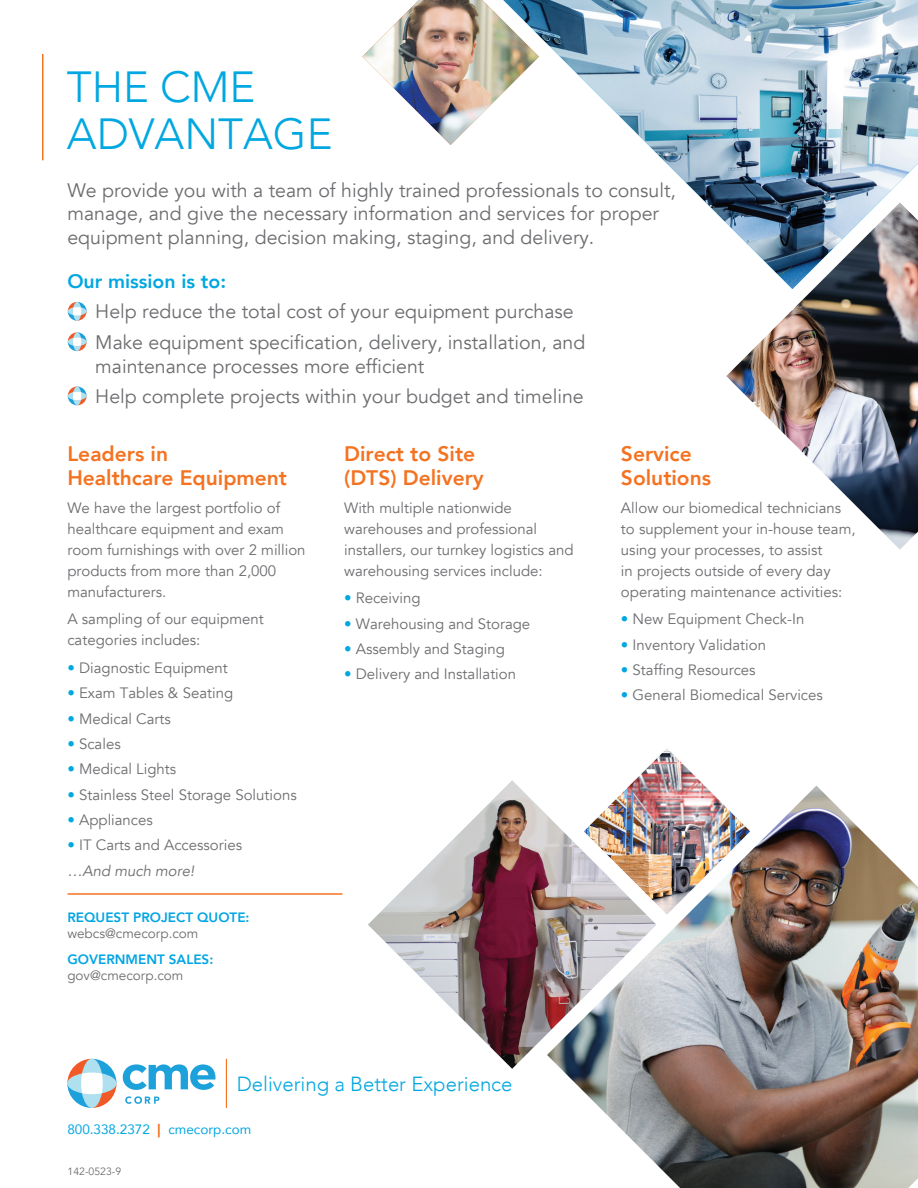
<style>
.page{position:relative;width:918px;height:1188px;background:#fff}
.page>*{position:absolute;margin:0;border:0;box-sizing:border-box;transform-origin:0 0}
.t1{font:300 43.5px/48px "Avenir";color:#00a7e0}
.t2{font:800 21px/24px "Avenir";color:#f47321}
.t3{font:300 20.4px "Avenir";color:#00a7e0}
.t4{font:19.5px/23.7px "Avenir";color:#6c6d70}
.t5{font:800 19.5px "Avenir";color:#00a7e0}
.t6{font:15px/21px "Avenir";color:#6c6d70}
.t7{font:800 13.5px "Avenir";color:#00a5e3}
.t8{font:13.5px "Avenir";color:#6c6d70}
.t9{font:13.5px "Avenir";color:#00a7e0}
.t10{font:10.5px "Avenir";color:#6c6d70}
.s1{color:#00a7e0}
.s2{font-style:italic}
.s3{font-weight:900;color:#f47321}
</style>
<div class="page">
<img style="left:726px;top:289px;width:192px;height:261px">
<img style="left:539px;top:0;width:379px;height:289px">
<img style="left:362px;top:0;width:177px;height:145px">
<svg style="left:68px;top:302px;width:19px;height:19px"></svg>
<svg style="left:68px;top:332px;width:19px;height:19px"></svg>
<svg style="left:68px;top:387px;width:19px;height:18px"></svg>
<img style="left:368px;top:781px;width:179px;height:288px">
<img style="left:629px;top:748px;width:76px;height:38px">
<img style="left:547px;top:786px;width:371px;height:402px">
<hr style="left:68px;top:893px;width:274px;height:2px;background:#f47321">
<svg style="left:125px;top:1096px;width:34px;height:8px"></svg>
<svg style="left:123px;top:1064px;width:92px;height:26px"></svg>
<svg style="left:67px;top:1059px;width:50px;height:49px"></svg>
<hr style="left:226px;top:1059px;width:1px;height:49px;background:#f47321">
<hr style="left:42px;top:54px;width:2px;height:106px;background:#f47321">
<h1 class="t1" style="left:67px;top:63px;width:267px">THE CME<br>ADVANTAGE</h1>
<h3 class="t4" style="left:67px;top:178px;width:610px">We provide you with a team of highly trained professionals to consult, manage, and give the necessary information and services for proper equipment planning, decision making, staging, and delivery.</h3>
<h3 class="t5" style="left:67px;top:266px;width:160px">Our mission is to:</h3>
<h3 class="t4" style="left:95px;top:297px;width:492px;line-height:30.5px">Help reduce the total cost of your equipment purchase<br>Make equipment specification, delivery, installation, and</h3>
<h3 class="t4" style="left:95px;top:351px;width:490px;line-height:30.5px">maintenance processes more efficient<br>Help complete projects within your budget and timeline</h3>
<h2 class="t2" style="left:67px;top:442px;width:221px">Leaders in<br>Healthcare Equipment</h2>
<p class="t6" style="left:67px;top:497px;width:240px">We have the largest portfolio of healthcare equipment and exam room furnishings with over 2 million products from more than 2,000 manufacturers.</p>
<p class="t6" style="left:67px;top:609px;width:198px">A sampling of our equipment categories includes:</p>
<p class="t6" style="left:67px;top:658px;width:162px"><span class="s1">•</span> Diagnostic Equipment</p>
<p class="t6" style="left:67px;top:683px;width:167px"><span class="s1">•</span> Exam Tables &amp; Seating</p>
<p class="t6" style="left:67px;top:708px;width:105px"><span class="s1">•</span> Medical Carts</p>
<p class="t6" style="left:67px;top:734px;width:55px"><span class="s1">•</span> Scales</p>
<p class="t6" style="left:67px;top:759px;width:110px"><span class="s1">•</span> Medical Lights</p>
<p class="t6" style="left:67px;top:784px;width:231px"><span class="s1">•</span> Stainless Steel Storage Solutions</p>
<p class="t6" style="left:67px;top:810px;width:87px"><span class="s1">•</span> Appliances</p>
<p class="t6" style="left:67px;top:833px;width:176px;line-height:25.3px"><span class="s1">•</span> IT Carts and Accessories <span class="s2">…And much more!</span></p>
<h2 class="t2" style="left:344px;top:442px;width:141px">Direct to Site (DTS) Delivery</h2>
<p class="t6" style="left:344px;top:497px;width:231px">With multiple nationwide warehouses and professional installers, our turnkey logistics and warehousing services include:</p>
<p class="t6" style="left:344px;top:588px;width:78px"><span class="s1">•</span> Receiving</p>
<p class="t6" style="left:344px;top:613px;width:188px"><span class="s1">•</span> Warehousing and Storage</p>
<p class="t6" style="left:344px;top:639px;width:162px"><span class="s1">•</span> Assembly and Staging</p>
<p class="t6" style="left:344px;top:664px;width:173px"><span class="s1">•</span> Delivery and Installation</p>
<h2 class="t2" style="left:621px;top:442px;width:92px">Service<br>Solutions</h2>
<p class="t6" style="left:621px;top:497px;width:236px">Allow our biomedical technicians to supplement your in-house team, using your processes, to assist<br>in projects outside of every day operating maintenance activities:</p>
<p class="t6" style="left:621px;top:609px;width:185px"><span class="s1">•</span> New Equipment Check-In</p>
<p class="t6" style="left:621px;top:634px;width:147px"><span class="s1">•</span> Inventory Validation</p>
<p class="t6" style="left:621px;top:660px;width:136px"><span class="s1">•</span> Staffing Resources</p>
<p class="t6" style="left:621px;top:685px;width:203px"><span class="s1">•</span> General Biomedical Services</p>
<p class="t7" style="left:67px;top:906px;width:184px">REQUEST PROJECT QUOTE:</p>
<p class="t8" style="left:67px;top:925px;width:133px">webcs@cmecorp.com</p>
<p class="t7" style="left:67px;top:948px;width:147px">GOVERNMENT SALES:</p>
<p class="t8" style="left:67px;top:967px;width:118px">gov@cmecorp.com</p>
<h3 class="t3" style="left:237px;top:1072px;width:277px">Delivering a Better Experience</h3>
<p class="t9" style="left:67px;top:1118px;width:185px">800.338.2372 <span class="s3">|</span> cmecorp.com</p>
<p class="t10" style="left:68px;top:1165px;width:55px">142-0523-9</p>
</div>
